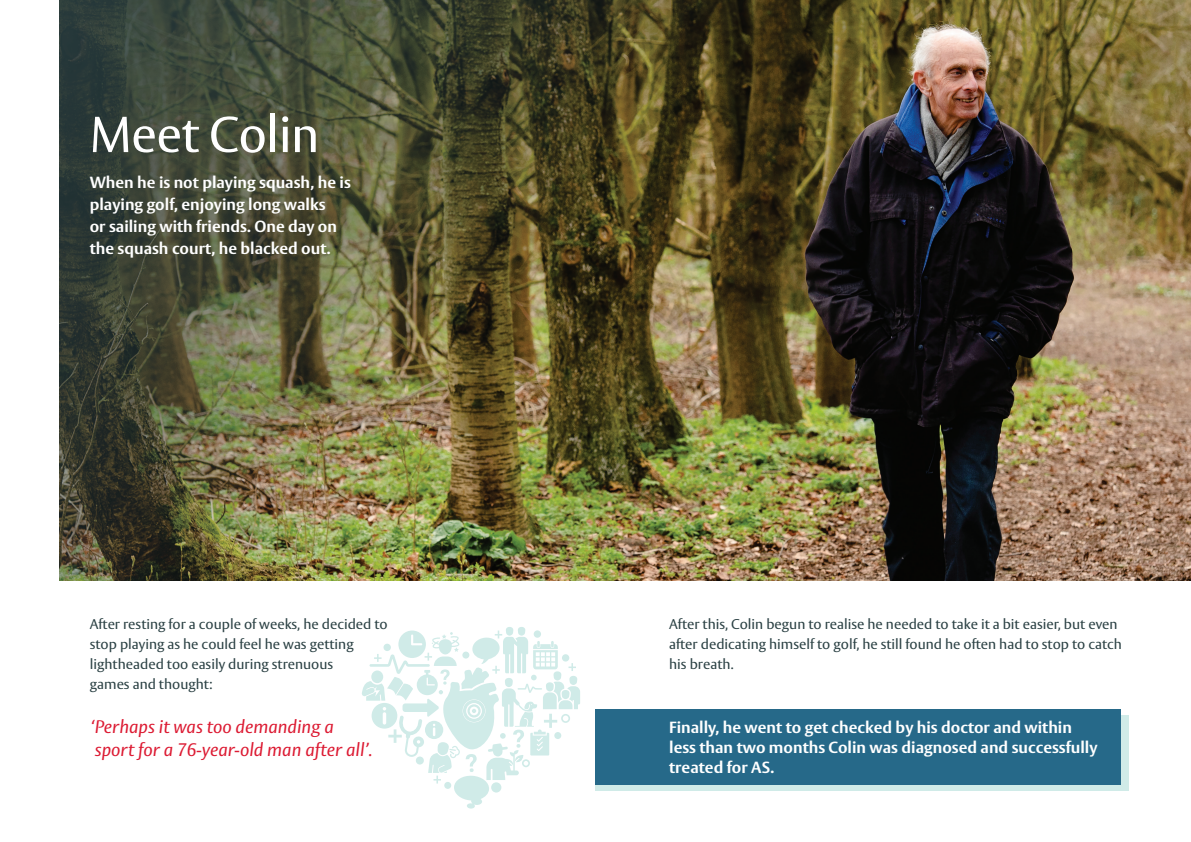
<style>
.page{position:relative;width:1191px;height:842px;background:#fff}
.page>*{position:absolute;margin:0;border:0;box-sizing:border-box;transform-origin:0 0}
.t1{font:50px "Vesta Std";letter-spacing:-.01em;color:#fff}
.t2{font:italic 18px/23px "Vesta Std";color:#dc1a32}
.t3{font:700 16px/22px "Vesta Std";color:#fff}
.t4{font:14px/20px "Vesta Std";color:#2b4144}
</style>
<div class="page">
<img style="left:60px;top:0;width:1131px;height:580px">
<div style="left:595px;top:716px;width:533px;height:75px;background:#d0ebe8"></div>
<div style="left:595px;top:709px;width:526px;height:75px;background:#266989"></div>
<svg style="left:362px;top:627px;width:218px;height:182px"></svg>
<p class="t1" style="left:90px;top:105px;width:231px">Meet Colin</p>
<p class="t3" style="left:90px;top:172px;width:262px">When he is not playing squash, he is playing golf, enjoying long walks<br>or sailing with friends. One day on the squash court, he blacked out.</p>
<p class="t4" style="left:90px;top:614px;width:299px">After resting for a couple of weeks, he decided to stop playing as he could feel he was getting lightheaded too easily during strenuous<br>games and thought:</p>
<p class="t2" style="left:91px;top:715px;width:283px">‘Perhaps it was too demanding a sport for a 76-year-old man after all’.</p>
<p class="t4" style="left:669px;top:614px;width:454px">After this, Colin begun to realise he needed to take it a bit easier, but even after dedicating himself to golf, he still found he often had to stop to catch his breath.</p>
<p class="t3" style="left:669px;top:717px;width:430px;line-height:20px">Finally, he went to get checked by his doctor and within less than two months Colin was diagnosed and successfully treated for AS.</p>
</div>
